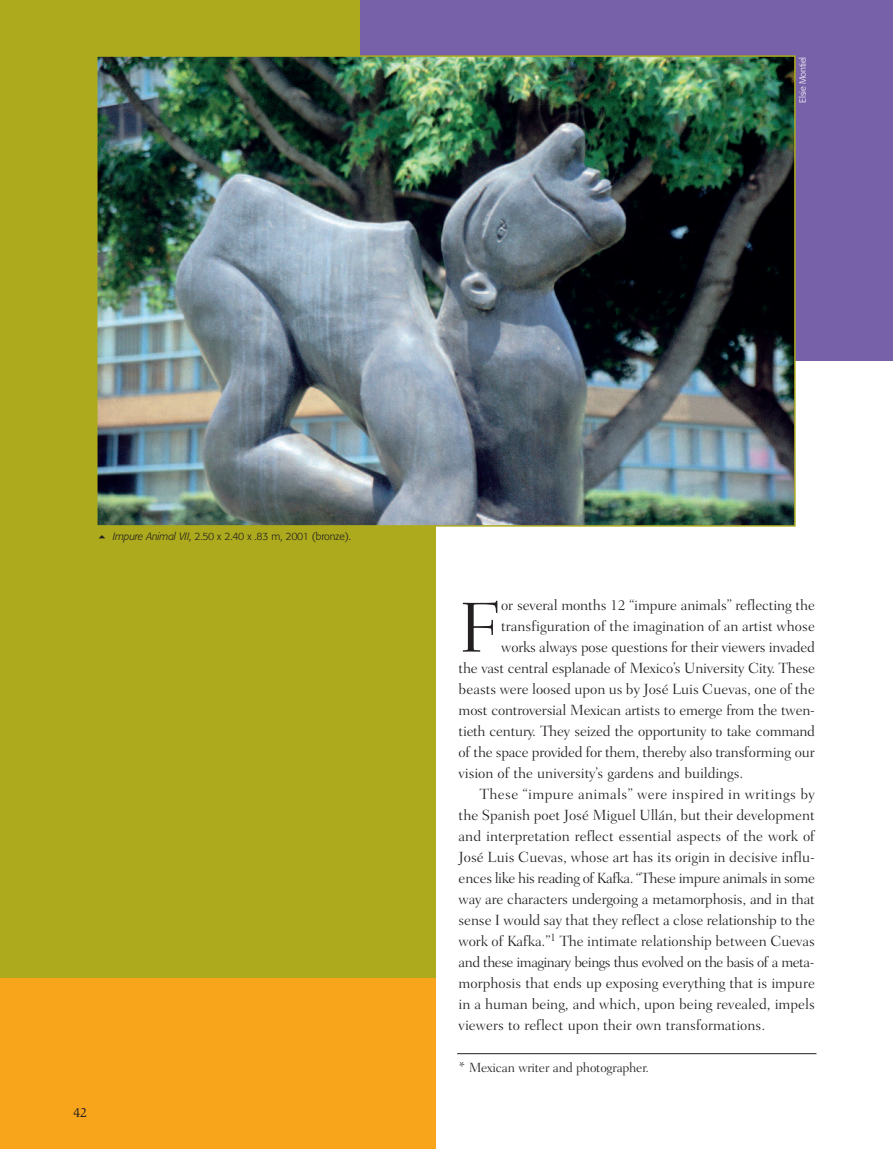
<style>
.page{position:relative;width:893px;height:1149px;background:#fff}
.page>*{position:absolute;margin:0;border:0;box-sizing:border-box;transform-origin:0 0}
.t1{font:300 71.85px "Fairfield LH";color:#231f20}
.t2{font:300 15px "Fairfield LH";letter-spacing:-.005em;color:#231f20}
.t3{font:300 15px "Fairfield LH";letter-spacing:-.025em;color:#231f20}
.t4{font:300 15px "Fairfield LH";letter-spacing:-.035em;color:#231f20}
.t5{font:300 15px "Fairfield LH";letter-spacing:.025em;color:#231f20}
.t6{font:300 13.5px "Fairfield LH";letter-spacing:-.015em;color:#231f20}
.t7{font:13.5px "Slimbach";color:#231f20}
.t8{font:300 10.5px "Formata";letter-spacing:-.02em;color:#231f20}
.t9{font:300 9px "Formata";letter-spacing:-.015em;color:#fff}
.s1{font-style:italic}
</style>
<div class="page">
<div style="left:0;top:0;width:436px;height:1006px;background:#adaa1e"></div>
<div style="left:360px;top:0;width:533px;height:361px;background:#7761a9"></div>
<div style="left:0;top:977px;width:436px;height:171px;background:#f9a51b"></div>
<img style="left:99px;top:58px;width:694px;height:465px">
<div style="left:96px;top:55px;width:700px;height:471px;border:2px solid #adaa1e"></div>
<hr style="left:457px;top:1053px;width:359px;height:1px;background:#231f20">
<p class="t9" style="left:799px;top:103px;width:47px;rotate:-90deg">Elsie Montiel</p>
<p class="t8" style="left:113px;top:531px;width:240px"><span class="s1">Impure Animal VII</span>, 2.50 x 2.40 x .83 m, 2001 (bronze).</p>
<p class="t7" style="left:74px;top:1106px;width:15px">42</p>
<h1 class="t1" style="left:459px;top:599px;width:44px">F</h1>
<p class="t2" style="left:501px;top:598px;width:315px">or several months 12 “impure animals” reflecting the</p>
<p class="t2" style="left:501px;top:619px;width:315px">transfiguration of the imagination of an artist whose</p>
<p class="t2" style="left:501px;top:640px;width:315px">works always pose questions for their viewers invaded</p>
<p class="t2" style="left:459px;top:661px;width:358px">the vast central esplanade of Mexico’s University City. These</p>
<p class="t2" style="left:459px;top:682px;width:358px">beasts were loosed upon us by José Luis Cuevas, one of the</p>
<p class="t2" style="left:459px;top:703px;width:358px">most controversial Mexican artists to emerge from the twen-</p>
<p class="t2" style="left:459px;top:724px;width:358px">tieth century. They seized the opportunity to take command</p>
<p class="t2" style="left:459px;top:745px;width:358px">of the space provided for them, thereby also transforming our</p>
<p class="t2" style="left:459px;top:766px;width:286px">vision of the university’s gardens and buildings.</p>
<p class="t5" style="left:480px;top:787px;width:337px">These “impure animals” were inspired in writings by</p>
<p class="t2" style="left:459px;top:808px;width:358px">the Spanish poet José Miguel Ullán, but their development</p>
<p class="t2" style="left:459px;top:829px;width:358px">and interpretation reflect essential aspects of the work of</p>
<p class="t2" style="left:459px;top:850px;width:358px">José Luis Cuevas, whose art has its origin in decisive influ-</p>
<p class="t3" style="left:459px;top:871px;width:358px">ences like his reading of Kafka. “These impure animals in some</p>
<p class="t2" style="left:459px;top:892px;width:358px">way are characters undergoing a metamorphosis, and in that</p>
<p class="t2" style="left:459px;top:913px;width:358px">sense I would say that they reflect a close relationship to the</p>
<p class="t2" style="left:459px;top:934px;width:358px">work of Kafka.”<sup>1</sup> The intimate relationship between Cuevas</p>
<p class="t4" style="left:459px;top:955px;width:357px">and these imaginary beings thus evolved on the basis of a meta-</p>
<p class="t2" style="left:459px;top:976px;width:358px">morphosis that ends up exposing everything that is impure</p>
<p class="t2" style="left:459px;top:997px;width:358px">in a human being, and which, upon being revealed, impels</p>
<p class="t2" style="left:459px;top:1018px;width:308px">viewers to reflect upon their own transformations.</p>
<p class="t6" style="left:459px;top:1061px;width:192px">* Mexican writer and photographer.</p>
</div>
